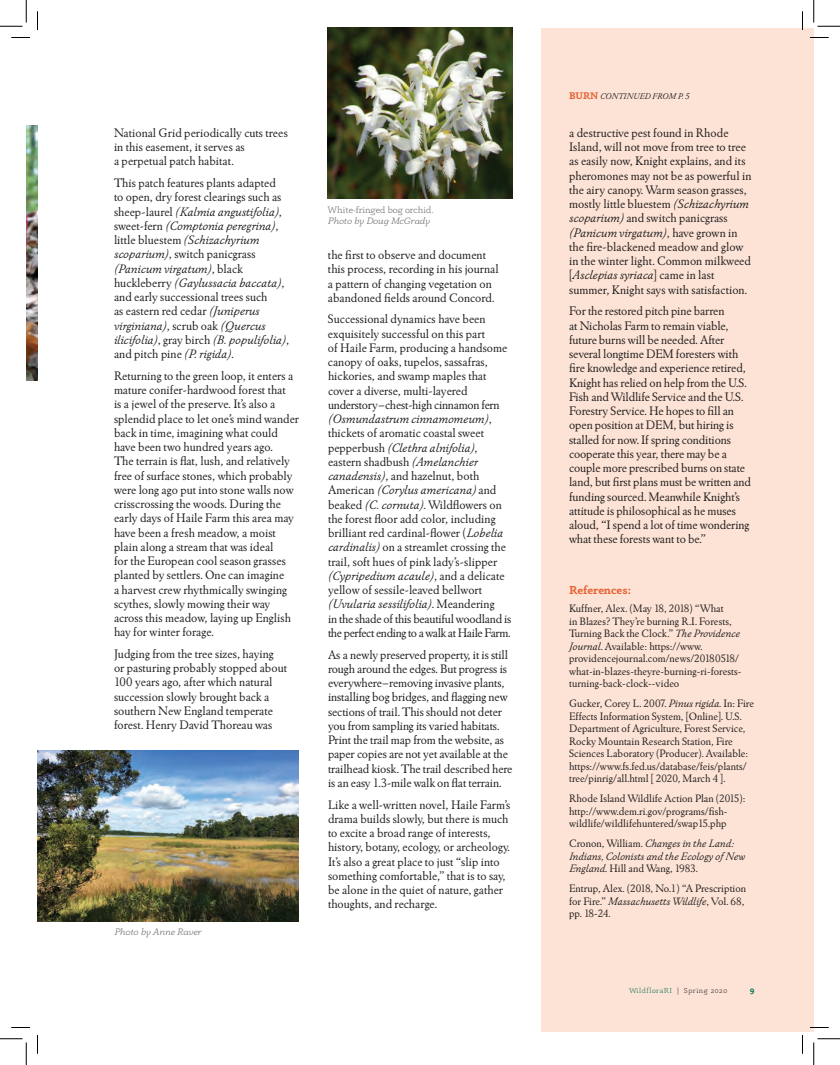
<style>
.page{position:relative;width:840px;height:1065px;background:#fff}
.page>*{position:absolute;margin:0;border:0;box-sizing:border-box;transform-origin:0 0}
.BOD{font:12.88px/14.2px "Winchester New ITC";color:#231f20}
.Chd{font:700 11.88px "Anaphora";letter-spacing:-.01em;color:#e66334}
.BOD-2{font:11.25px/12.5px "Winchester New ITC";color:#231f20}
.BOD-3{font:italic 11.25px/12.5px "Winchester New ITC";color:#231f20}
.t1{font:300 9.5px/11.2px "Anaphora";color:#636366}
.t2{font:italic 300 9.5px "Anaphora";color:#636366}
.t3{font:italic 8.75px "Winchester New ITC";color:#231f20}
.t4{font:700 8.75px "Anaphora";color:#016c50}
.t5{font:300 7.5px "Anaphora";letter-spacing:.07em;color:#016c50}
.s1{font-style:italic}
.s2{font-family:"Anaphora";font-weight:700;font-style:normal;font-size:10px;color:#e66334}
.s3{font-style:normal}
.s4{color:#231f20}
</style>
<div class="page">
<div style="left:541px;top:28px;width:273px;height:1004px;background:#fce3d5"></div>
<img style="left:26px;top:126px;width:12px;height:255px">
<img style="left:328px;top:28px;width:185px;height:171px">
<img style="left:38px;top:751px;width:261px;height:171px">
<svg style="left:11px;top:37px;width:19px;height:1px"></svg>
<svg style="left:810px;top:37px;width:19px;height:1px"></svg>
<svg style="left:11px;top:1027px;width:19px;height:1px"></svg>
<svg style="left:810px;top:1027px;width:19px;height:1px"></svg>
<svg style="left:37px;top:11px;width:1px;height:19px"></svg>
<svg style="left:37px;top:1035px;width:1px;height:19px"></svg>
<svg style="left:802px;top:11px;width:1px;height:19px"></svg>
<svg style="left:802px;top:1035px;width:1px;height:19px"></svg>
<svg style="left:0;top:0;width:27px;height:27px"></svg>
<svg style="left:0;top:1039px;width:27px;height:26px"></svg>
<svg style="left:814px;top:0;width:26px;height:27px"></svg>
<svg style="left:814px;top:1039px;width:26px;height:26px"></svg>
<p class="BOD" style="left:114px;top:125px;width:175px">National Grid periodically cuts trees in this easement, it serves as<br>a perpetual patch habitat.</p>
<p class="BOD" style="left:114px;top:175px;width:177px">This patch features plants adapted<br>to open, dry forest clearings such as sheep-laurel <span class="s1">(Kalmia angustifolia)</span>, sweet-fern <span class="s1">(Comptonia peregrina)</span>, little bluestem <span class="s1">(Schizachyrium scoparium)</span>, switch panicgrass <span class="s1">(Panicum virgatum)</span>, black huckleberry <span class="s1">(Gaylussacia baccata)</span>, and early successional trees such<br>as eastern red cedar <span class="s1">(Juniperus virginiana)</span>, scrub oak <span class="s1">(Quercus ilicifolia)</span>, gray birch <span class="s1">(B. populifolia)</span>, and pitch pine <span class="s1">(P. rigida)</span>.</p>
<p class="BOD" style="left:114px;top:368px;width:187px">Returning to the green loop, it enters a mature conifer-hardwood forest that<br>is a jewel of the preserve. It’s also a splendid place to let one’s mind wander back in time, imagining what could have been two hundred years ago.<br>The terrain is flat, lush, and relatively free of surface stones, which probably were long ago put into stone walls now crisscrossing the woods. During the early days of Haile Farm this area may have been a fresh meadow, a moist plain along a stream that was ideal<br>for the European cool season grasses planted by settlers. One can imagine<br>a harvest crew rhythmically swinging scythes, slowly mowing their way across this meadow, laying up English hay for winter forage.</p>
<p class="BOD" style="left:114px;top:646px;width:175px">Judging from the tree sizes, haying or pasturing probably stopped about 100 years ago, after which natural succession slowly brought back a southern New England temperate forest. Henry David Thoreau was</p>
<p class="t2" style="left:114px;top:926px;width:89px">Photo by Anne Raver</p>
<p class="t1" style="left:328px;top:204px;width:108px">White-fringed bog orchid.<br><span class="s1">Photo by Doug McGrady</span></p>
<p class="BOD" style="left:328px;top:247px;width:172px">the first to observe and document this process, recording in his journal a pattern of changing vegetation on abandoned fields around Concord.</p>
<p class="BOD" style="left:328px;top:312px;width:185px">Successional dynamics have been exquisitely successful on this part<br>of Haile Farm, producing a handsome canopy of oaks, tupelos, sassafras, hickories, and swamp maples that cover a diverse, multi-layered understory–chest-high cinnamon fern <span class="s1">(Osmundastrum cinnamomeum)</span>, thickets of aromatic coastal sweet pepperbush <span class="s1">(Clethra alnifolia)</span>, eastern shadbush <span class="s1">(Amelanchier canadensis)</span>, and hazelnut, both American <span class="s1">(Corylus americana)</span> and beaked <span class="s1">(C. cornuta)</span>. Wildflowers on the forest floor add color, including brilliant red cardinal-flower (<span class="s1">Lobelia cardinalis)</span> on a streamlet crossing the trail, soft hues of pink lady’s-slipper <span class="s1">(Cypripedium acaule)</span>, and a delicate yellow of sessile-leaved bellwort <span class="s1">(Uvularia sessilifolia)</span>. Meandering<br>in the shade of this beautiful woodland is the perfect ending to a walk at Haile Farm.</p>
<p class="BOD" style="left:328px;top:647px;width:186px">As a newly preserved property, it is still rough around the edges. But progress is everywhere–removing invasive plants, installing bog bridges, and flagging new sections of trail. This should not deter you from sampling its varied habitats.<br>Print the trail map from the website, as paper copies are not yet available at the trailhead kiosk. The trail described here is an easy 1.3-mile walk on flat terrain.</p>
<p class="BOD" style="left:328px;top:797px;width:184px">Like a well-written novel, Haile Farm’s drama builds slowly, but there is much to excite a broad range of interests, history, botany, ecology, or archeology.<br>It’s also a great place to just “slip into something comfortable,” that is to say, be alone in the quiet of nature, gather thoughts, and recharge.</p>
<p class="t3" style="left:569px;top:91px;width:122px"><span class="s2">BURN</span> CONTINUED FROM P. 5</p>
<p class="BOD" style="left:569px;top:125px;width:184px">a destructive pest found in Rhode Island, will not move from tree to tree as easily now, Knight explains, and its pheromones may not be as powerful in the airy canopy. Warm season grasses, mostly little bluestem <span class="s1">(Schizachyrium scoparium)</span> and switch panicgrass <span class="s1">(Panicum virgatum)</span>, have grown in the fire-blackened meadow and glow in the winter light. Common milkweed [<span class="s1">Asclepias syriaca</span>] came in last summer, Knight says with satisfaction.</p>
<p class="BOD" style="left:569px;top:304px;width:184px">For the restored pitch pine barren<br>at Nicholas Farm to remain viable, future burns will be needed. After several longtime DEM foresters with fire knowledge and experience retired, Knight has relied on help from the U.S.<br>Fish and Wildlife Service and the U.S.<br>Forestry Service. He hopes to fill an open position at DEM, but hiring is stalled for now. If spring conditions cooperate this year, there may be a couple more prescribed burns on state land, but first plans must be written and funding sourced. Meanwhile Knight’s attitude is philosophical as he muses aloud, “I spend a lot of time wondering what these forests want to be.”</p>
<p class="Chd" style="left:569px;top:582px;width:63px">References:</p>
<p class="BOD-2" style="left:569px;top:602px;width:174px">Kuffner, Alex. (May 18, 2018) “What<br>in Blazes? They’re burning R.I. Forests, Turning Back the Clock.” <span class="s1">The Providence Journal</span>. Available: https://www. providencejournal.com/news/20180518/ what-in-blazes-theyre-burning-ri-forests&shy;turning-back-clock--video</p>
<p class="BOD-2" style="left:569px;top:697px;width:186px">Gucker, Corey L. 2007. <span class="s1">Pinus rigida</span>. In: Fire Effects Information System, [Online]. U.S.<br>Department of Agriculture, Forest Service, Rocky Mountain Research Station, Fire Sciences Laboratory (Producer). Available: https://www.fs.fed.us/database/feis/plants/ tree/pinrig/all.html [ 2020, March 4 ].</p>
<p class="BOD-2" style="left:569px;top:792px;width:178px">Rhode Island Wildlife Action Plan (2015): http://www.dem.ri.gov/programs/fish&shy;wildlife/wildlifehuntered/swap15.php</p>
<p class="BOD-3" style="left:569px;top:837px;width:178px"><span class="s3">Cronon, William.</span> Changes in the Land:<br>Indians, Colonists and the Ecology of New<br>England<span class="s3">. Hill and Wang, 1983.</span></p>
<p class="BOD-2" style="left:569px;top:882px;width:179px">Entrup, Alex. (2018, No.1) “A Prescription for Fire.” <span class="s1">Massachusetts Wildlife</span>, Vol. 68, pp. 18-24.</p>
<p class="t5" style="left:629px;top:985px;width:100px">WildfloraRI <span class="s4">| Spring 2020</span></p>
<p class="t4" style="left:750px;top:984px;width:6px">9</p>
</div>
